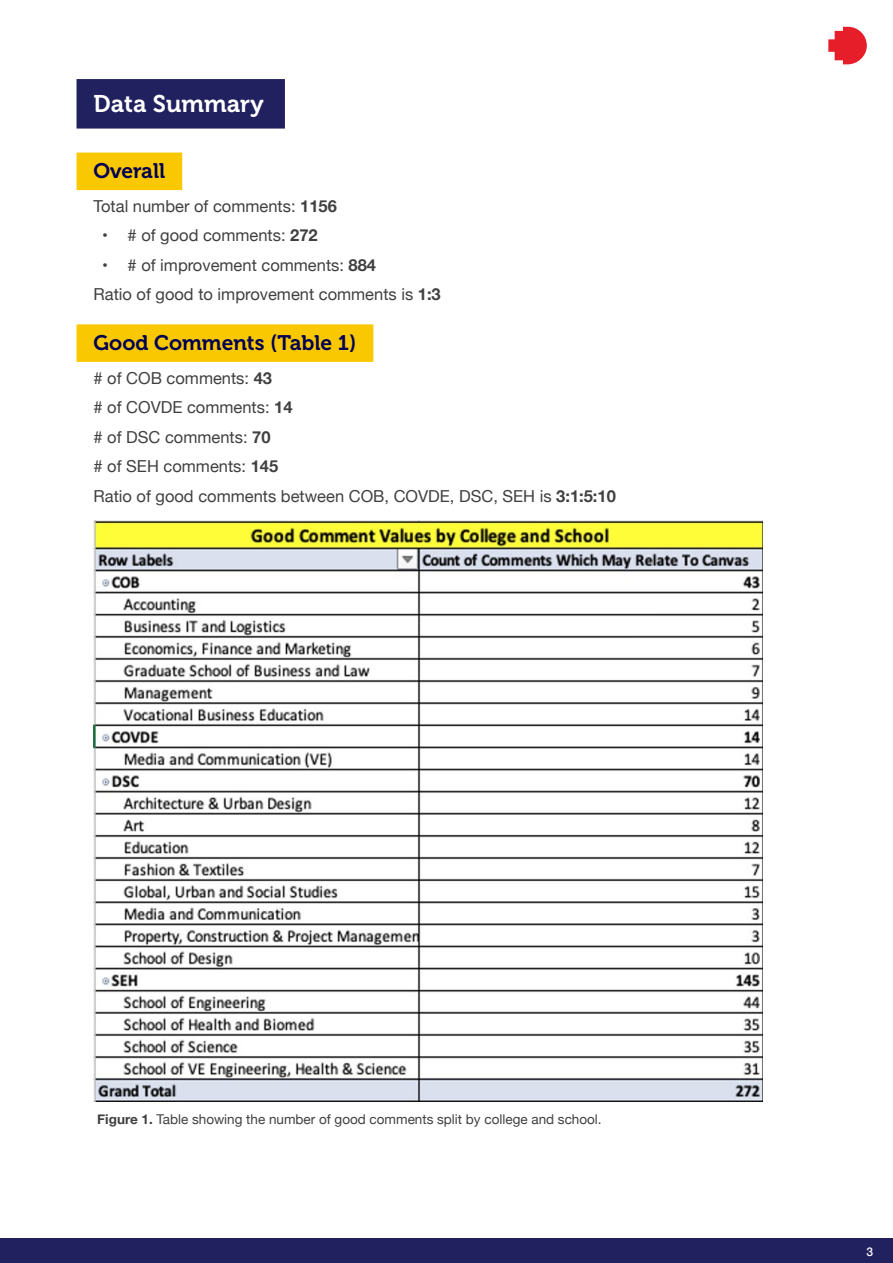
<style>
.page{position:relative;width:893px;height:1263px;background:#fff}
.page>*{position:absolute;margin:0;border:0;box-sizing:border-box;transform-origin:0 0}
.H2_BLUE{font:24px "Museo 700";color:#fff}
.H3_Yellow{font:21px "Museo 700";color:#000054}
.Paragraph{font:16.5px "Helvetica Neue";color:#404041}
.caption___figure{font:13.5px "Helvetica Neue";color:#404041}
.t1{font:500 12px "Helvetica Neue";color:#fff}
.s1{font-weight:700}
</style>
<div class="page">
<div style="left:0;top:1238px;width:893px;height:25px;background:#222160"></div>
<svg style="left:828px;top:27px;width:39px;height:37px"></svg>
<div style="left:77px;top:79px;width:208px;height:50px;background:#222160"></div>
<div style="left:77px;top:153px;width:105px;height:37px;background:#fac800"></div>
<div style="left:77px;top:324px;width:296px;height:38px;background:#fac800"></div>
<img style="left:94px;top:521px;width:669px;height:580px">
<p class="H2_BLUE" style="left:94px;top:90px;width:172px">Data Summary</p>
<p class="H3_Yellow" style="left:94px;top:159px;width:73px">Overall</p>
<p class="Paragraph" style="left:94px;top:194px;width:245px">Total number of comments: <span class="s1">1156</span></p>
<p class="Paragraph" style="left:102px;top:224px;width:217px">• # of good comments: <span class="s1">272</span></p>
<p class="Paragraph" style="left:102px;top:253px;width:276px">• # of improvement comments: <span class="s1">884</span></p>
<p class="Paragraph" style="left:94px;top:283px;width:349px">Ratio of good to improvement comments is <span class="s1">1:3</span></p>
<p class="H3_Yellow" style="left:94px;top:331px;width:264px">Good Comments (Table 1)</p>
<p class="Paragraph" style="left:94px;top:366px;width:180px"># of COB comments: <span class="s1">43</span></p>
<p class="Paragraph" style="left:94px;top:395px;width:201px"># of COVDE comments: <span class="s1">14</span></p>
<p class="Paragraph" style="left:94px;top:425px;width:178px"># of DSC comments: <span class="s1">70</span></p>
<p class="Paragraph" style="left:94px;top:454px;width:186px"># of SEH comments: <span class="s1">145</span></p>
<p class="Paragraph" style="left:94px;top:484px;width:524px">Ratio of good comments between COB, COVDE, DSC, SEH is <span class="s1">3:1:5:10</span></p>
<p class="caption___figure" style="left:97px;top:1109px;width:506px"><span class="s1">Figure 1.</span> Table showing the number of good comments split by college and school.</p>
<p class="t1" style="left:866px;top:1241px;width:8px">3</p>
</div>
